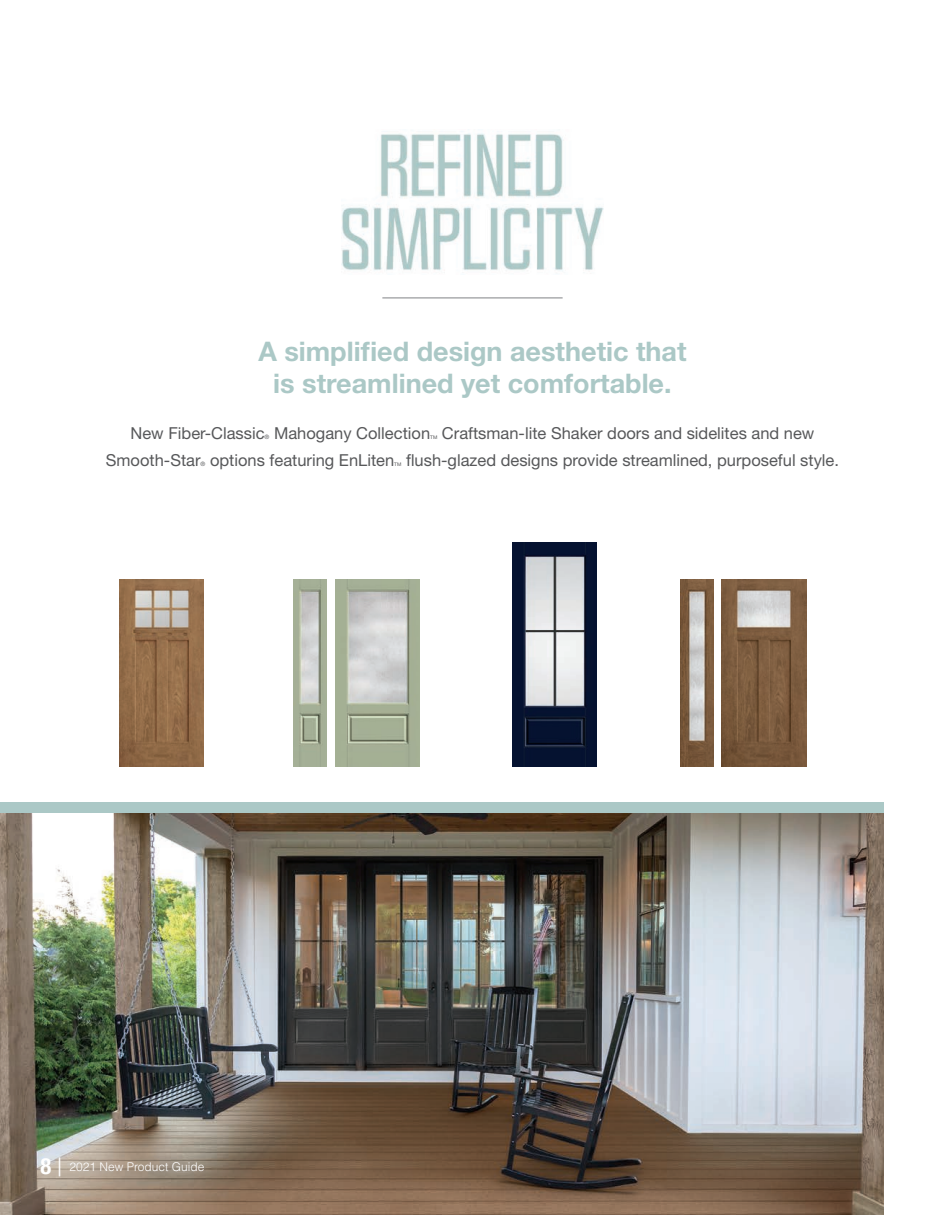
<style>
.page{position:relative;width:945px;height:1215px;background:#fff}
.page>*{position:absolute;margin:0;border:0;box-sizing:border-box;transform-origin:0 0}
.t1{font:700 27px/32.4px "Helvetica Neue";color:#abc8c6;text-align:center}
.t2{font:16.5px "Helvetica Neue";color:#57585a}
.t3{font:300 12px "Helvetica";color:#fff}
.t4{font:6px "Helvetica Neue";color:#57585a}
.t5{font:4.95px "Helvetica Neue";color:#57585a}
.s1{font-family:"Helvetica Neue";font-weight:700;font-stretch:condensed;font-size:22.5px}
.s2{font-family:"Helvetica Neue";font-size:25.5px}
</style>
<div class="page">
<img style="left:0;top:812px;width:884px;height:403px">
<img style="left:119px;top:579px;width:85px;height:188px">
<img style="left:335px;top:579px;width:85px;height:188px">
<img style="left:294px;top:579px;width:33px;height:188px">
<img style="left:513px;top:543px;width:83px;height:224px">
<img style="left:680px;top:579px;width:33px;height:188px">
<img style="left:722px;top:579px;width:84px;height:188px">
<img style="left:342px;top:131px;width:261px;height:140px">
<hr style="left:382px;top:298px;width:181px;height:1px;background:#818285">
<div style="left:0;top:802px;width:884px;height:10px;background:#abc8c6"></div>
<h1 class="t1" style="left:258px;top:334px;width:430px">A simplified design aesthetic that is streamlined yet comfortable.</h1>
<p class="t2" style="left:131px;top:424px;width:136px">New Fiber-Classic</p>
<p class="t4" style="left:265px;top:434px;width:6px">®</p>
<p class="t2" style="left:274px;top:424px;width:158px">Mahogany Collection</p>
<p class="t5" style="left:430px;top:435px;width:9px">TM</p>
<p class="t2" style="left:442px;top:424px;width:374px">Craftsman-lite Shaker doors and sidelites and new</p>
<p class="t2" style="left:106px;top:451px;width:96px">Smooth-Star</p>
<p class="t4" style="left:201px;top:461px;width:6px">®</p>
<p class="t2" style="left:210px;top:451px;width:186px">options featuring EnLiten</p>
<p class="t5" style="left:394px;top:462px;width:9px">TM</p>
<p class="t2" style="left:406px;top:451px;width:435px">flush-glazed designs provide streamlined, purposeful style.</p>
<p class="t3" style="left:40px;top:1160px;width:166px"><span class="s1">8</span> <span class="s2">|</span> 2021 New Product Guide</p>
</div>
